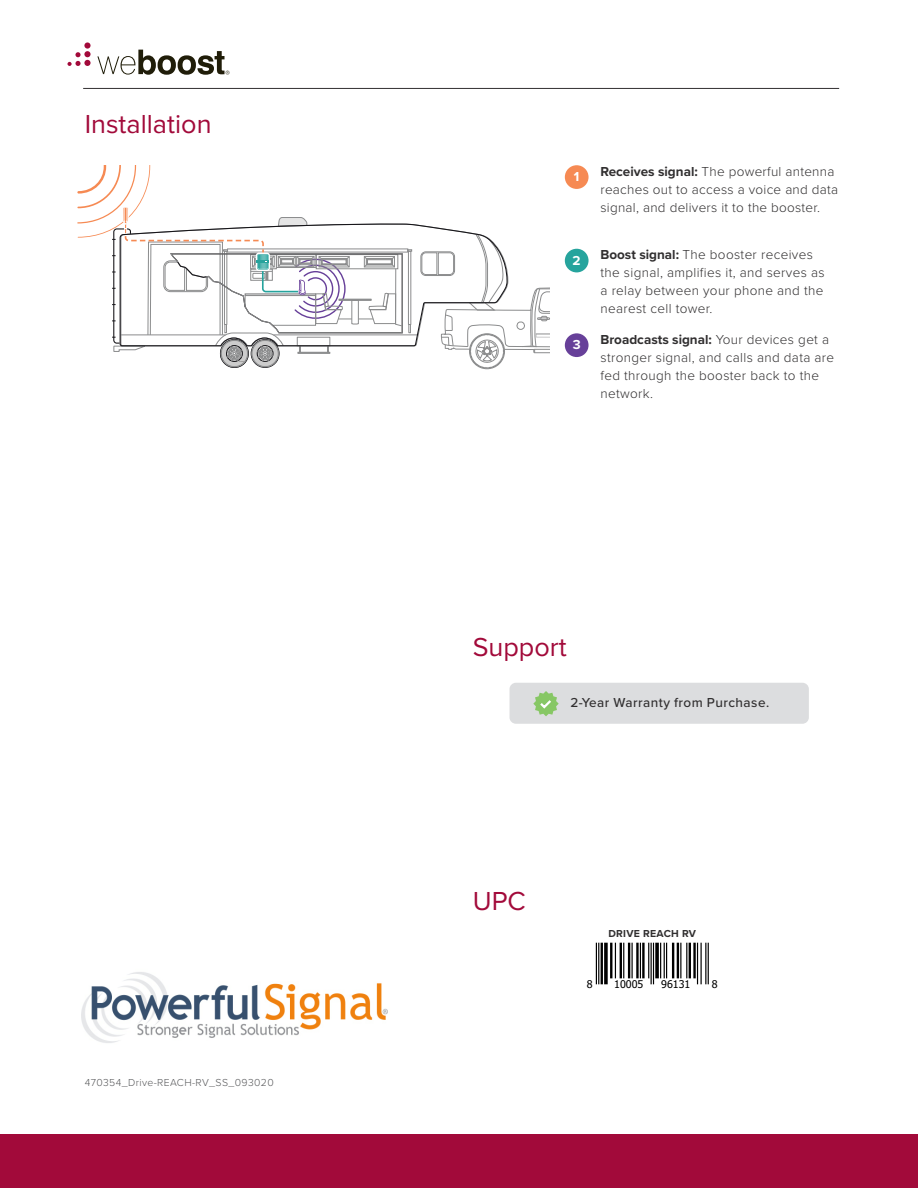
<style>
.page{position:relative;width:918px;height:1188px;background:#fff}
.page>*{position:absolute;margin:0;border:0;box-sizing:border-box;transform-origin:0 0}
.t1{font:27px "Proxima Nova";color:#a20a3a}
.t2{font:300 13.5px/18px "Proxima Nova";letter-spacing:.025em;color:#312f30}
.t3{font:500 13.5px "Proxima Nova";letter-spacing:.035em;color:#312f30}
.t4{font:700 13.5px "Proxima Nova";color:#fff}
.t5{font:10.65px "Tahoma";color:#000}
.t6{font:300 10.5px "Proxima Nova";letter-spacing:.035em;color:#57585a}
.t7{font:700 10.5px "Proxima Nova";letter-spacing:.025em;color:#312f30}
.s1{font-weight:700}
</style>
<div class="page">
<hr style="left:83px;top:88px;width:756px;height:1px;background:#312f30">
<div style="left:0;top:1134px;width:918px;height:54px;background:#a20a3a"></div>
<svg style="left:97px;top:50px;width:133px;height:25px"></svg>
<svg style="left:68px;top:52px;width:13px;height:14px"></svg>
<div style="left:84px;top:51px;width:7px;height:6px;background:#a20a3a;border-radius:50%"></div>
<svg style="left:84px;top:42px;width:7px;height:7px"></svg>
<div style="left:84px;top:60px;width:7px;height:6px;background:#a20a3a;border-radius:50%"></div>
<div style="left:510px;top:683px;width:299px;height:41px;background:#dcdddf;border-radius:6px"></div>
<svg style="left:533px;top:691px;width:26px;height:25px"></svg>
<div style="left:565px;top:165px;width:24px;height:24px;background:#f68a53;border-radius:50%"></div>
<div style="left:565px;top:333px;width:24px;height:24px;background:#674099;border-radius:50%"></div>
<div style="left:565px;top:249px;width:24px;height:23px;background:#26a49d;border-radius:50%"></div>
<svg style="left:595px;top:943px;width:114px;height:42px"></svg>
<hr style="left:596px;top:943px;width:1px;height:41px;background:#000">
<hr style="left:598px;top:943px;width:1px;height:41px;background:#000">
<hr style="left:601px;top:943px;width:2px;height:41px;background:#000">
<svg style="left:604px;top:943px;width:4px;height:41px"></svg>
<hr style="left:610px;top:943px;width:2px;height:35px;background:#000">
<hr style="left:615px;top:943px;width:1px;height:35px;background:#000">
<hr style="left:620px;top:943px;width:2px;height:35px;background:#000">
<hr style="left:623px;top:943px;width:1px;height:35px;background:#000">
<hr style="left:628px;top:943px;width:2px;height:35px;background:#000">
<hr style="left:631px;top:943px;width:2px;height:35px;background:#000">
<hr style="left:636px;top:943px;width:3px;height:35px;background:#000">
<hr style="left:640px;top:943px;width:1px;height:35px;background:#000">
<hr style="left:642px;top:943px;width:3px;height:35px;background:#000">
<hr style="left:648px;top:943px;width:1px;height:35px;background:#000">
<hr style="left:651px;top:943px;width:1px;height:41px;background:#000">
<hr style="left:653px;top:943px;width:1px;height:41px;background:#000">
<svg style="left:655px;top:943px;width:4px;height:35px"></svg>
<hr style="left:660px;top:943px;width:1px;height:35px;background:#000">
<hr style="left:664px;top:943px;width:1px;height:35px;background:#000">
<hr style="left:666px;top:943px;width:1px;height:35px;background:#000">
<hr style="left:672px;top:943px;width:2px;height:35px;background:#000">
<hr style="left:677px;top:943px;width:2px;height:35px;background:#000">
<hr style="left:680px;top:943px;width:1px;height:35px;background:#000">
<hr style="left:686px;top:943px;width:1px;height:35px;background:#000">
<hr style="left:689px;top:943px;width:2px;height:35px;background:#000">
<hr style="left:693px;top:943px;width:3px;height:35px;background:#000">
<hr style="left:697px;top:943px;width:1px;height:41px;background:#000">
<hr style="left:701px;top:943px;width:1px;height:41px;background:#000">
<hr style="left:705px;top:943px;width:1px;height:41px;background:#000">
<hr style="left:708px;top:943px;width:1px;height:41px;background:#000">
<svg style="left:508px;top:276px;width:42px;height:78px"></svg>
<svg style="left:412px;top:224px;width:96px;height:146px"></svg>
<svg style="left:77px;top:165px;width:335px;height:203px"></svg>
<img style="left:81px;top:972px;width:307px;height:71px">
<p class="t1" style="left:85px;top:103px;width:128px">Installation</p>
<p class="t6" style="left:85px;top:1075px;width:190px">470354_Drive-REACH-RV_SS_093020</p>
<p class="t4" style="left:574px;top:167px;width:7px">1</p>
<p class="t4" style="left:573px;top:250px;width:10px">2</p>
<p class="t4" style="left:573px;top:335px;width:9px">3</p>
<p class="t2" style="left:600px;top:162px;width:239px"><span class="s1">Receives signal:</span> The powerful antenna reaches out to access a voice and data signal, and delivers it to the booster.</p>
<p class="t2" style="left:600px;top:245px;width:226px"><span class="s1">Boost signal:</span> The booster receives the signal, amplifies it, and serves as a relay between your phone and the nearest cell tower.</p>
<p class="t2" style="left:600px;top:330px;width:235px"><span class="s1">Broadcasts signal:</span> Your devices get a stronger signal, and calls and data are fed through the booster back to the network.</p>
<p class="t1" style="left:473px;top:627px;width:95px">Support</p>
<p class="t3" style="left:571px;top:693px;width:200px">2-Year Warranty from Purchase.</p>
<p class="t1" style="left:473px;top:881px;width:55px">UPC</p>
<p class="t7" style="left:608px;top:926px;width:89px">DRIVE REACH RV</p>
<p class="t5" style="left:587px;top:977px;width:7px">8</p>
<p class="t5" style="left:614px;top:977px;width:31px">10005</p>
<p class="t5" style="left:661px;top:977px;width:31px">96131</p>
<p class="t5" style="left:712px;top:977px;width:7px">8</p>
</div>
